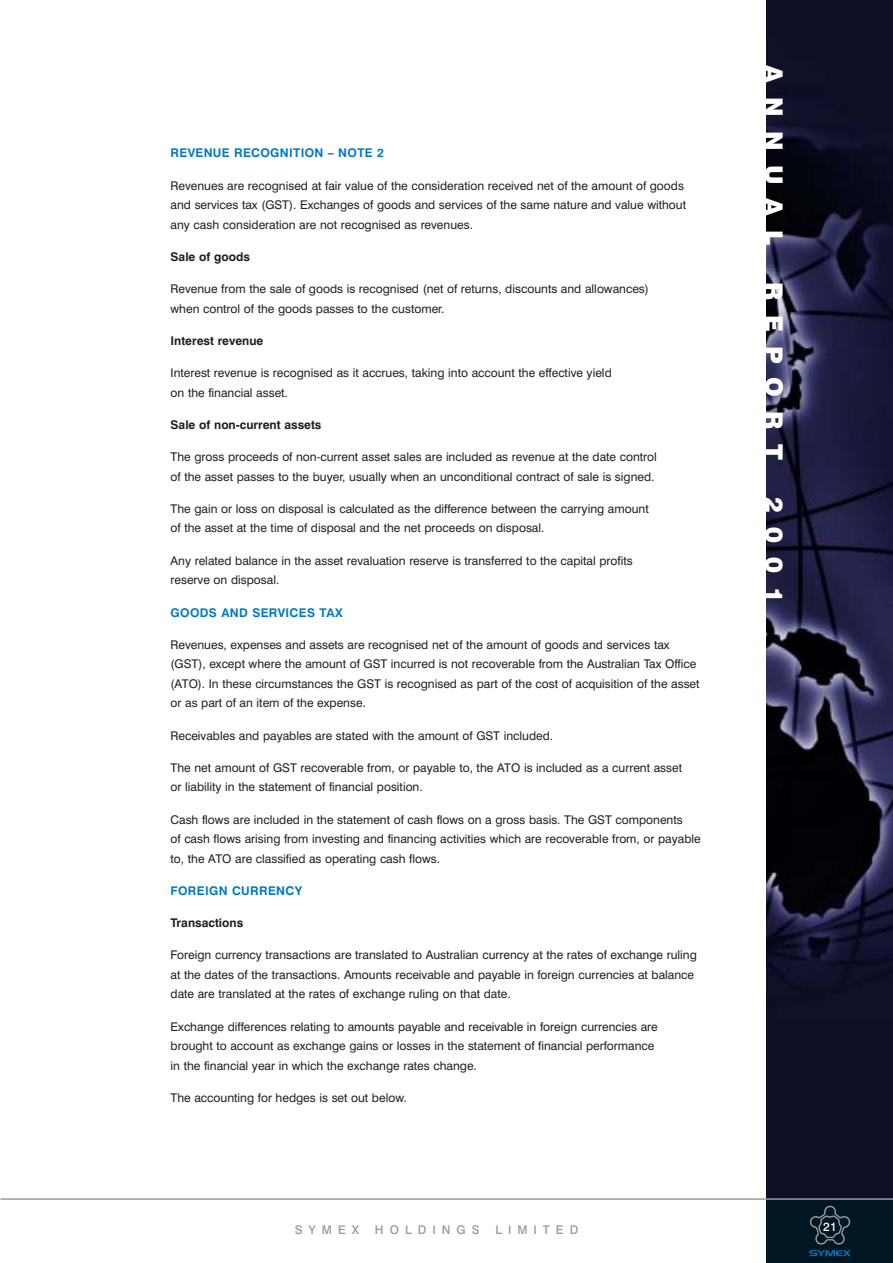
<style>
.page{position:relative;width:893px;height:1263px;background:#fff}
.page>*{position:absolute;margin:0;border:0;box-sizing:border-box;transform-origin:0 0}
.t1{font:900 24px "Swiss 721 BT";letter-spacing:.59em;color:#fff}
.t2{font:12px/19.5px "Swiss 721 BT";color:#231f1f}
.t3{font:700 12px "Swiss 721 BT";color:#231f1f}
.t4{font:700 12px "Swiss 721 BT";letter-spacing:.03em;color:#0079c2}
.t5{font:500 12px "Swiss 721 BT";letter-spacing:.5em;color:#989b9e}
.t6{font:500 12px "Swiss 721 BT";color:#fff}
</style>
<div class="page">
<img style="left:766px;top:0;width:126px;height:1198px">
<div style="left:766px;top:1199px;width:126px;height:64px;background:#001622"></div>
<svg style="left:809px;top:1206px;width:41px;height:50px"></svg>
<hr style="left:0;top:1198px;width:892px;height:2px;background:#989b9e">
<p class="t4" style="left:170px;top:149px;width:215px">REVENUE RECOGNITION – NOTE 2</p>
<p class="t2" style="left:170px;top:177px;width:517px">Revenues are recognised at fair value of the consideration received net of the amount of goods and services tax (GST). Exchanges of goods and services of the same nature and value without any cash consideration are not recognised as revenues.</p>
<p class="t3" style="left:170px;top:252px;width:81px">Sale of goods</p>
<p class="t2" style="left:170px;top:280px;width:480px">Revenue from the sale of goods is recognised (net of returns, discounts and allowances) when control of the goods passes to the customer.</p>
<p class="t3" style="left:170px;top:336px;width:94px">Interest revenue</p>
<p class="t2" style="left:170px;top:364px;width:443px">Interest revenue is recognised as it accrues, taking into account the effective yield on the financial asset.</p>
<p class="t3" style="left:170px;top:420px;width:152px">Sale of non-current assets</p>
<p class="t2" style="left:170px;top:448px;width:488px">The gross proceeds of non-current asset sales are included as revenue at the date control of the asset passes to the buyer, usually when an unconditional contract of sale is signed.</p>
<p class="t2" style="left:170px;top:500px;width:479px">The gain or loss on disposal is calculated as the difference between the carrying amount of the asset at the time of disposal and the net proceeds on disposal.</p>
<p class="t2" style="left:170px;top:552px;width:463px">Any related balance in the asset revaluation reserve is transferred to the capital profits reserve on disposal.</p>
<p class="t4" style="left:170px;top:608px;width:173px">GOODS AND SERVICES TAX</p>
<p class="t2" style="left:170px;top:636px;width:530px">Revenues, expenses and assets are recognised net of the amount of goods and services tax (GST), except where the amount of GST incurred is not recoverable from the Australian Tax Office (ATO). In these circumstances the GST is recognised as part of the cost of acquisition of the asset or as part of an item of the expense.</p>
<p class="t2" style="left:170px;top:727px;width:384px">Receivables and payables are stated with the amount of GST included.</p>
<p class="t2" style="left:170px;top:759px;width:513px">The net amount of GST recoverable from, or payable to, the ATO is included as a current asset or liability in the statement of financial position.</p>
<p class="t2" style="left:170px;top:811px;width:531px">Cash flows are included in the statement of cash flows on a gross basis. The GST components<br>of cash flows arising from investing and financing activities which are recoverable from, or payable to, the ATO are classified as operating cash flows.</p>
<p class="t4" style="left:170px;top:886px;width:133px">FOREIGN CURRENCY</p>
<p class="t3" style="left:170px;top:918px;width:74px">Transactions</p>
<p class="t2" style="left:170px;top:946px;width:528px">Foreign currency transactions are translated to Australian currency at the rates of exchange ruling at the dates of the transactions. Amounts receivable and payable in foreign currencies at balance date are translated at the rates of exchange ruling on that date.</p>
<p class="t2" style="left:170px;top:1018px;width:488px">Exchange differences relating to amounts payable and receivable in foreign currencies are brought to account as exchange gains or losses in the statement of financial performance in the financial year in which the exchange rates change.</p>
<p class="t2" style="left:170px;top:1089px;width:237px">The accounting for hedges is set out below.</p>
<h1 class="t1" style="left:782px;top:65px;width:181px;rotate:90deg">ANNUAL</h1>
<h1 class="t1" style="left:782px;top:282px;width:179px;rotate:90deg">REPORT</h1>
<h1 class="t1" style="left:782px;top:497px;width:107px;rotate:90deg">2001</h1>
<p class="t5" style="left:295px;top:1225px;width:66px">SYMEX</p>
<p class="t5" style="left:375px;top:1225px;width:106px">HOLDINGS</p>
<p class="t5" style="left:495px;top:1225px;width:84px">LIMITED</p>
<p class="t6" style="left:823px;top:1222px;width:15px">21</p>
</div>
